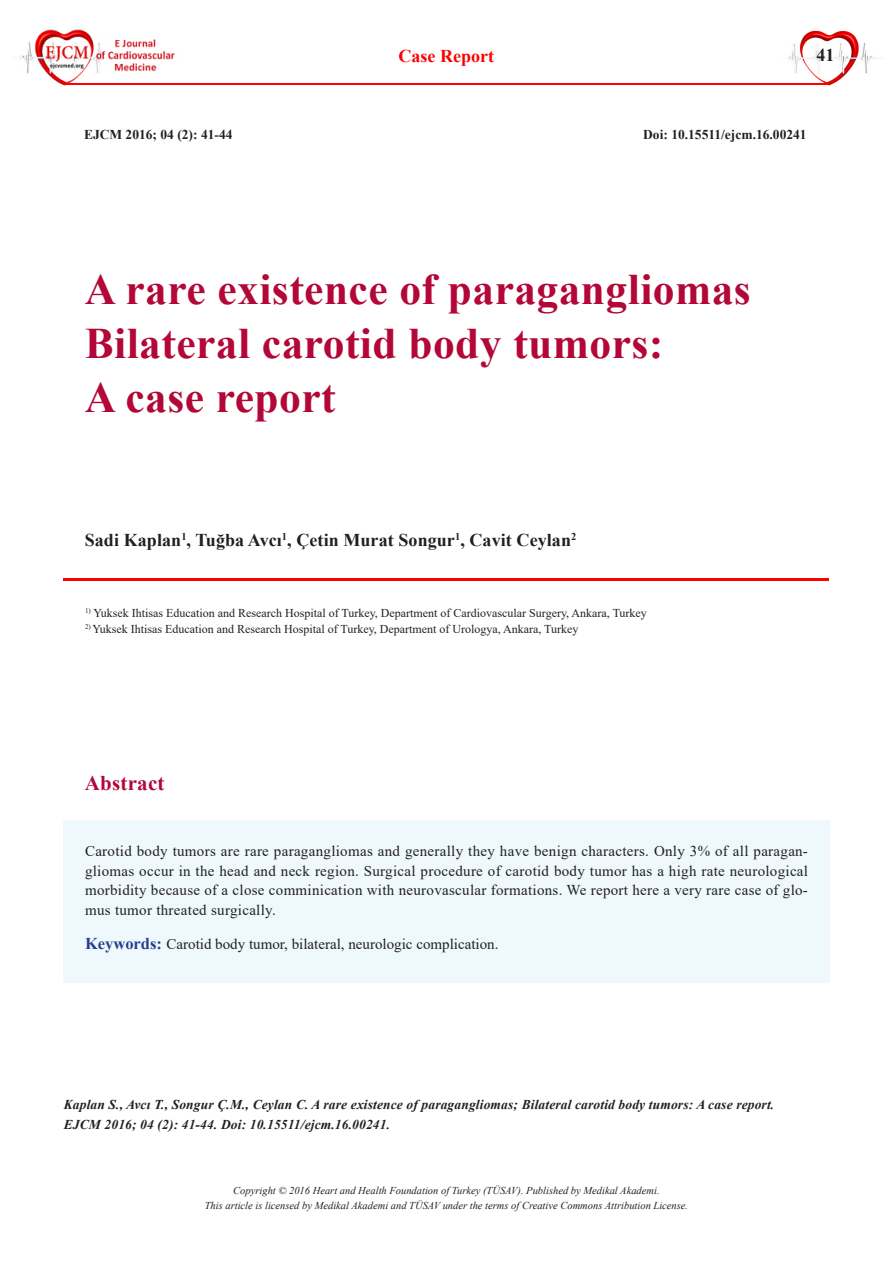
<style>
.page{position:relative;width:893px;height:1276px;background:#fff}
.page>*{position:absolute;margin:0;border:0;box-sizing:border-box;transform-origin:0 0}
.t1{font:700 43.5px "Times New Roman";letter-spacing:.01em;color:#b30738}
.t2{font:700 21px "Times New Roman";letter-spacing:.01em;color:#b30738}
.t3{font:700 18px "Times New Roman";letter-spacing:.005em;color:#231f20}
.t4{font:700 18px "Times New Roman";color:#fb0200}
.t5{font:15px/19.5px "Times New Roman";color:#231f20;text-align:justify}
.t6{font:italic 700 13.5px "Times New Roman";letter-spacing:.01em;color:#231f20}
.t7{font:700 13.5px "Times New Roman";color:#231f20}
.t8{font:12px "Times New Roman";color:#231f20}
.t9{font:italic 10.5px "Times New Roman";color:#231f20}
.s1{font-weight:700;font-size:16.5px;color:#253f8e}
</style>
<div class="page">
<img style="left:788px;top:30px;width:95px;height:55px">
<img style="left:20px;top:29px;width:155px;height:56px">
<hr style="left:64px;top:83px;width:765px;height:2px;background:#fb0200">
<hr style="left:64px;top:578px;width:765px;height:2px;background:#fb0200">
<div style="left:64px;top:820px;width:766px;height:162px;background:#eff9fd"></div>
<p class="t4" style="left:399px;top:43px;width:97px">Case Report</p>
<p class="t3" style="left:816px;top:42px;width:19px">41</p>
<p class="t7" style="left:84px;top:125px;width:150px">EJCM 2016; 04 (2): 41-44</p>
<p class="t7" style="left:643px;top:125px;width:165px">Doi: 10.15511/ejcm.16.00241</p>
<p class="t1" style="left:85px;top:257px;width:667px">A rare existence of paragangliomas</p>
<p class="t1" style="left:85px;top:311px;width:580px">Bilateral carotid body tumors:</p>
<p class="t1" style="left:85px;top:365px;width:252px">A case report</p>
<p class="t3" style="left:85px;top:527px;width:493px">Sadi Kaplan<sup>1</sup>, Tuğba Avcı<sup>1</sup>, Çetin Murat Songur<sup>1</sup>, Cavit Ceylan<sup>2</sup></p>
<p class="t8" style="left:85px;top:604px;width:563px"><sup>1)</sup> Yuksek Ihtisas Education and Research Hospital of Turkey, Department of Cardiovascular Surgery, Ankara, Turkey</p>
<p class="t8" style="left:85px;top:621px;width:495px"><sup>2)</sup> Yuksek Ihtisas Education and Research Hospital of Turkey, Department of Urologya, Ankara, Turkey</p>
<p class="t2" style="left:85px;top:768px;width:81px">Abstract</p>
<p class="t5" style="left:85px;top:841px;width:724px">Carotid body tumors are rare paragangliomas and generally they have benign characters. Only 3% of all paragan&shy;gliomas occur in the head and neck region. Surgical procedure of carotid body tumor has a high rate neurological morbidity because of a close comminication with neurovascular formations. We report here a very rare case of glo&shy;mus tumor threated surgically.</p>
<p class="t5" style="left:85px;top:934px;width:415px"><span class="s1">Keywords:</span> Carotid body tumor, bilateral, neurologic complication.</p>
<p class="t6" style="left:64px;top:1095px;width:712px">Kaplan S., Avcı T., Songur Ç.M., Ceylan C. A rare existence of paragangliomas; Bilateral carotid body tumors: A case report.</p>
<p class="t6" style="left:64px;top:1114px;width:328px">EJCM 2016; 04 (2): 41-44. Doi: 10.15511/ejcm.16.00241.</p>
<p class="t9" style="left:233px;top:1183px;width:428px">Copyright © 2016 Heart and Health Foundation of Turkey (TÜSAV). Published by Medikal Akademi.</p>
<p class="t9" style="left:205px;top:1198px;width:485px">This article is licensed by Medikal Akademi and TÜSAV under the terms of Creative Commons Attribution License.</p>
</div>
